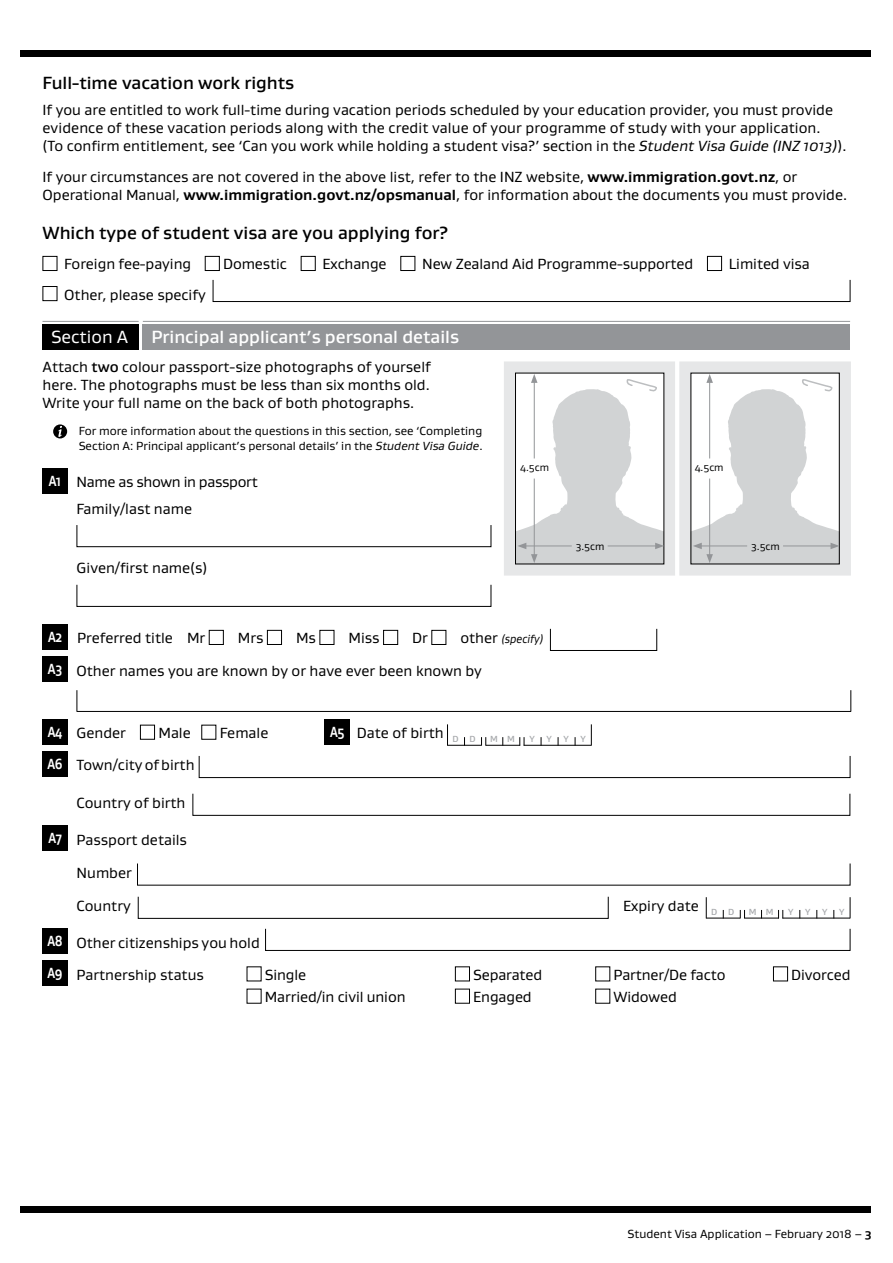
<style>
.page{position:relative;width:893px;height:1263px;background:#fff}
.page>*{position:absolute;margin:0;border:0;box-sizing:border-box;transform-origin:0 0}
.t1{font:500 18px "Gustan";color:#000}
.t2{font:500 18px "Gustan";color:#fff}
.t3{font:18px "Gustan";color:#fff}
.t4{font:15px/18px "Gustan";color:#000}
.t5{font:15px/26.5px "Gustan";letter-spacing:-.02em;color:#000}
.t6{font:700 15px "Gustan";color:#fff;scale:.8 1}
.t7{font:12px/15px "Gustan";color:#000}
.t8{font:italic 12px "Gustan";color:#000;scale:.9 1}
.t9{font:10.5px "Gustan";color:#000}
.t10{font:500 9px "Gustan";color:#a7a9ac}
.s1{font-style:italic}
.s2{font-weight:700}
.s3{font-weight:500}
.s4{font-weight:700;color:#fff}
.s5{font-style:normal;font-size:15px}
</style>
<div class="page">
<div style="left:20px;top:50px;width:850px;height:7px;background:#000"></div>
<div style="left:20px;top:1206px;width:850px;height:7px;background:#000"></div>
<div style="left:43px;top:256px;width:14px;height:15px;border:1px solid #000"></div>
<div style="left:205px;top:256px;width:15px;height:15px;border:1px solid #000"></div>
<div style="left:301px;top:256px;width:15px;height:15px;border:1px solid #000"></div>
<div style="left:400px;top:256px;width:15px;height:15px;border:1px solid #000"></div>
<div style="left:707px;top:256px;width:15px;height:15px;border:1px solid #000"></div>
<div style="left:43px;top:286px;width:14px;height:15px;border:1px solid #000"></div>
<svg style="left:212px;top:279px;width:639px;height:23px"></svg>
<div style="left:43px;top:324px;width:96px;height:25px;background:#000"></div>
<hr style="left:43px;top:321px;width:96px;height:1px;background:#939598">
<div style="left:143px;top:324px;width:707px;height:25px;background:#939598"></div>
<hr style="left:143px;top:321px;width:707px;height:1px;background:#939598">
<div style="left:53px;top:424px;width:14px;height:14px;background:#000;border-radius:50%"></div>
<svg style="left:58px;top:426px;width:4px;height:11px"></svg>
<div style="left:43px;top:468px;width:25px;height:25px;background:#000"></div>
<svg style="left:76px;top:525px;width:416px;height:22px"></svg>
<svg style="left:76px;top:584px;width:416px;height:23px"></svg>
<div style="left:43px;top:624px;width:25px;height:25px;background:#000"></div>
<div style="left:209px;top:630px;width:15px;height:15px;border:1px solid #000"></div>
<div style="left:267px;top:630px;width:15px;height:15px;border:1px solid #000"></div>
<div style="left:319px;top:630px;width:15px;height:15px;border:1px solid #000"></div>
<div style="left:383px;top:630px;width:15px;height:15px;border:1px solid #000"></div>
<div style="left:431px;top:630px;width:15px;height:15px;border:1px solid #000"></div>
<svg style="left:550px;top:628px;width:107px;height:23px"></svg>
<div style="left:43px;top:657px;width:25px;height:25px;background:#000"></div>
<svg style="left:77px;top:690px;width:1px;height:21px"></svg>
<svg style="left:850px;top:690px;width:1px;height:21px"></svg>
<hr style="left:77px;top:711px;width:774px;height:1px;background:#000">
<div style="left:43px;top:719px;width:25px;height:25px;background:#000"></div>
<div style="left:140px;top:725px;width:15px;height:15px;border:1px solid #000"></div>
<div style="left:201px;top:725px;width:15px;height:15px;border:1px solid #000"></div>
<div style="left:325px;top:719px;width:25px;height:25px;background:#000"></div>
<svg style="left:447px;top:724px;width:1px;height:21px"></svg>
<svg style="left:591px;top:724px;width:1px;height:22px"></svg>
<svg style="left:481px;top:737px;width:5px;height:9px"></svg>
<svg style="left:519px;top:737px;width:6px;height:9px"></svg>
<hr style="left:447px;top:745px;width:34px;height:1px;background:#000">
<hr style="left:486px;top:745px;width:34px;height:1px;background:#000">
<hr style="left:524px;top:745px;width:67px;height:1px;background:#000">
<div style="left:43px;top:751px;width:25px;height:25px;background:#000"></div>
<svg style="left:198px;top:756px;width:653px;height:22px"></svg>
<svg style="left:192px;top:793px;width:659px;height:23px"></svg>
<div style="left:43px;top:825px;width:25px;height:25px;background:#000"></div>
<svg style="left:137px;top:863px;width:714px;height:23px"></svg>
<svg style="left:137px;top:896px;width:472px;height:23px"></svg>
<svg style="left:706px;top:897px;width:1px;height:21px"></svg>
<svg style="left:850px;top:897px;width:1px;height:21px"></svg>
<svg style="left:740px;top:910px;width:5px;height:8px"></svg>
<svg style="left:778px;top:910px;width:5px;height:8px"></svg>
<hr style="left:706px;top:918px;width:34px;height:1px;background:#000">
<hr style="left:744px;top:918px;width:35px;height:1px;background:#000">
<hr style="left:782px;top:918px;width:68px;height:1px;background:#000">
<div style="left:43px;top:928px;width:25px;height:25px;background:#000"></div>
<svg style="left:265px;top:928px;width:586px;height:23px"></svg>
<div style="left:43px;top:961px;width:25px;height:25px;background:#000"></div>
<div style="left:455px;top:966px;width:15px;height:15px;border:1px solid #000"></div>
<div style="left:595px;top:966px;width:15px;height:15px;border:1px solid #000"></div>
<div style="left:773px;top:966px;width:15px;height:15px;border:1px solid #000"></div>
<div style="left:455px;top:989px;width:15px;height:14px;border:1px solid #000"></div>
<div style="left:595px;top:989px;width:15px;height:14px;border:1px solid #000"></div>
<div style="left:504px;top:361px;width:171px;height:215px;background:#e6e7e8"></div>
<svg style="left:515px;top:374px;width:149px;height:190px;background:#e2e3e4"></svg>
<div style="left:679px;top:361px;width:172px;height:215px;background:#e6e7e8"></div>
<svg style="left:691px;top:374px;width:148px;height:190px;background:#e4e5e5"></svg>
<p class="t1" style="left:43px;top:71px;width:253px">Full-time vacation work rights</p>
<p class="t4" style="left:43px;top:101px;width:805px">If you are entitled to work full-time during vacation periods scheduled by your education provider, you must provide evidence of these vacation periods along with the credit value of your programme of study with your application.<br>(To confirm entitlement, see ‘Can you work while holding a student visa?’ section in the <span class="s1">Student Visa Guide (INZ 1013)</span>).</p>
<p class="t4" style="left:43px;top:167px;width:806px">If your circumstances are not covered in the above list, refer to the INZ website, <span class="s2">www.immigration.govt.nz</span>, or<br>Operational Manual, <span class="s2">www.immigration.govt.nz/opsmanual</span>, for information about the documents you must provide.</p>
<p class="t1" style="left:43px;top:221px;width:407px">Which type of student visa are you applying for?</p>
<p class="t4" style="left:64px;top:255px;width:128px">Foreign fee-paying</p>
<p class="t4" style="left:223px;top:255px;width:65px">Domestic</p>
<p class="t4" style="left:322px;top:255px;width:66px">Exchange</p>
<p class="t4" style="left:422px;top:255px;width:273px">New Zealand Aid Programme-supported</p>
<p class="t4" style="left:729px;top:255px;width:83px">Limited visa</p>
<p class="t4" style="left:64px;top:285px;width:143px">Other, please specify</p>
<p class="t3" style="left:51px;top:325px;width:79px">Section A</p>
<p class="t2" style="left:151px;top:325px;width:309px">Principal applicant’s personal details</p>
<p class="t4" style="left:43px;top:357px;width:390px;text-align:justify">Attach <span class="s3">two</span> colour passport-size photographs of yourself here. The photographs must be less than six months old.<br>Write your full name on the back of both photographs.</p>
<p class="t7" style="left:79px;top:423px;width:405px">For more information about the questions in this section, see ‘Completing<br>Section A: Principal applicant’s personal details’ in the <span class="s1">Student Visa Guide</span>.</p>
<p class="t5" style="left:77px;top:468px;width:183px;text-indent:-28px"><span class="s4">A1</span> Name as shown in passport<br>Family/last name</p>
<p class="t9" style="left:520px;top:461px;width:30px">4.5cm</p>
<p class="t9" style="left:695px;top:461px;width:30px">4.5cm</p>
<p class="t4" style="left:77px;top:559px;width:133px">Given/first name(s)</p>
<p class="t4" style="left:48px;top:629px;width:159px"><span class="s4">A2</span> Preferred title Mr</p>
<p class="t4" style="left:238px;top:629px;width:27px">Mrs</p>
<p class="t4" style="left:296px;top:629px;width:21px">Ms</p>
<p class="t4" style="left:348px;top:629px;width:33px">Miss</p>
<p class="t4" style="left:412px;top:629px;width:17px">Dr</p>
<p class="t8" style="left:460px;top:631px;width:94px"><span class="s5">other</span> (specify)</p>
<p class="t4" style="left:48px;top:661px;width:435px"><span class="s4">A3</span> Other names you are known by or have ever been known by</p>
<p class="t9" style="left:576px;top:539px;width:30px">3.5cm</p>
<p class="t9" style="left:751px;top:539px;width:30px">3.5cm</p>
<p class="t4" style="left:48px;top:723px;width:80px"><span class="s4">A4</span> Gender</p>
<p class="t4" style="left:158px;top:723px;width:34px">Male</p>
<p class="t4" style="left:220px;top:723px;width:50px">Female</p>
<p class="t6" style="left:330px;top:722px;width:20px">A5</p>
<p class="t4" style="left:357px;top:723px;width:120px">Date of birth <sub>D</sub> <sub>D</sub></p>
<p class="t10" style="left:490px;top:733px;width:26px">M M</p>
<p class="t10" style="left:529px;top:733px;width:7px">Y</p>
<p class="t10" style="left:546px;top:733px;width:7px">Y</p>
<p class="t10" style="left:563px;top:733px;width:7px">Y</p>
<p class="t10" style="left:580px;top:733px;width:7px">Y</p>
<p class="t4" style="left:47px;top:756px;width:149px"><span class="s4">A6</span> Town/city of birth</p>
<p class="t4" style="left:77px;top:793px;width:110px">Country of birth</p>
<p class="t4" style="left:48px;top:830px;width:140px"><span class="s4">A7</span> Passport details</p>
<p class="t4" style="left:77px;top:863px;width:57px">Number</p>
<p class="t4" style="left:77px;top:896px;width:56px">Country</p>
<p class="t4" style="left:623px;top:896px;width:77px">Expiry date</p>
<p class="t10" style="left:711px;top:906px;width:25px">D D</p>
<p class="t10" style="left:749px;top:906px;width:26px">M M</p>
<p class="t10" style="left:788px;top:906px;width:7px">Y</p>
<p class="t10" style="left:805px;top:906px;width:7px">Y</p>
<p class="t10" style="left:822px;top:906px;width:7px">Y</p>
<p class="t10" style="left:839px;top:906px;width:7px">Y</p>
<p class="t4" style="left:47px;top:926px;width:214px;line-height:32.2px"><span class="s4">A8</span> Other citizenships you hold<br><span class="s4">A9</span> Partnership status</p>
<p class="t4" style="left:265px;top:965px;width:43px">Single</p>
<p class="t4" style="left:473px;top:965px;width:71px">Separated</p>
<p class="t4" style="left:613px;top:965px;width:113px">Partner/De facto</p>
<p class="t4" style="left:791px;top:965px;width:61px">Divorced</p>
<p class="t4" style="left:265px;top:987px;width:142px">Married/in civil union</p>
<p class="t4" style="left:473px;top:987px;width:60px">Engaged</p>
<p class="t4" style="left:613px;top:987px;width:65px">Widowed</p>
<p class="t7" style="left:627px;top:1226px;width:246px">Student Visa Application – February 2018 – <span class="s2">3</span></p>
</div>
